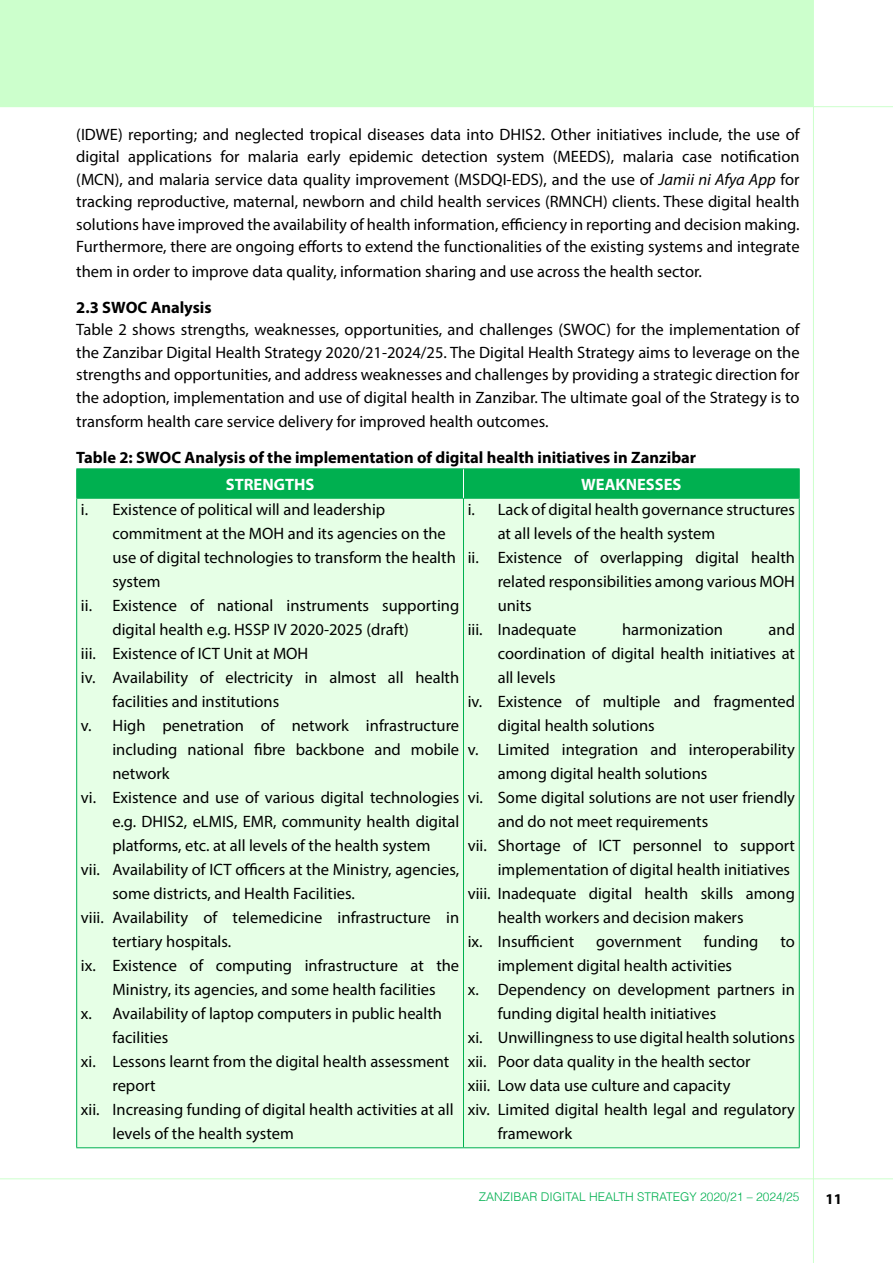
<style>
.page{position:relative;width:893px;height:1263px;background:#fff}
.page>*{position:absolute;margin:0;border:0;box-sizing:border-box;transform-origin:0 0}
.t1{font:16.5px/22.5px "Myriad Pro";color:#000;text-align:justify}
.t2{font:700 16.5px "Myriad Pro";color:#000}
.t3{font:700 16.5px "Myriad Pro";color:#fff}
.t4{font:700 15px "Myriad Pro";color:#000}
.t5{font:300 12px "Helvetica";color:#00b050}
.s1{font-style:italic}
</style>
<div class="page">
<div style="left:1px;top:0;width:812px;height:106px;background:#cfc"></div>
<hr style="left:0;top:0;width:1px;height:106px;background:#cfc">
<hr style="left:0;top:106px;width:893px;height:1px;background:#cfc">
<hr style="left:0;top:1178px;width:893px;height:1px;background:#cfc">
<hr style="left:813px;top:0;width:1px;height:1263px;background:#cfc">
<div style="left:77px;top:499px;width:722px;height:648px;background:#e6ffe6"></div>
<hr style="left:76px;top:468px;width:387px;height:1px;background:#00b050">
<hr style="left:463px;top:468px;width:337px;height:1px;background:#00b050">
<hr style="left:76px;top:499px;width:1px;height:648px;background:#00b050">
<hr style="left:799px;top:499px;width:1px;height:648px;background:#00b050">
<hr style="left:76px;top:1147px;width:387px;height:1px;background:#00b050">
<hr style="left:463px;top:1147px;width:337px;height:1px;background:#00b050">
<hr style="left:76px;top:498px;width:387px;height:1px;background:#00b050">
<hr style="left:463px;top:498px;width:337px;height:1px;background:#00b050">
<div style="left:76px;top:469px;width:724px;height:29px;background:#00b050"></div>
<hr style="left:463px;top:499px;width:1px;height:648px;background:#00b050">
<p class="t1" style="left:76px;top:123px;width:725px">(IDWE) reporting; and neglected tropical diseases data into DHIS2. Other initiatives include, the use of digital applications for malaria early epidemic detection system (MEEDS), malaria case notification (MCN), and malaria service data quality improvement (MSDQI-EDS), and the use of <span class="s1">Jamii ni Afya App</span> for tracking reproductive, maternal, newborn and child health services (RMNCH) clients. These digital health solutions have improved the availability of health information, efficiency in reporting and decision making.<br>Furthermore, there are ongoing efforts to extend the functionalities of the existing systems and integrate</p>
<p class="t1" style="left:76px;top:259px;width:627px">them in order to improve data quality, information sharing and use across the health sector.</p>
<p class="t2" style="left:76px;top:296px;width:137px">2.3 SWOC Analysis</p>
<p class="t1" style="left:76px;top:318px;width:725px">Table 2 shows strengths, weaknesses, opportunities, and challenges (SWOC) for the implementation of the Zanzibar Digital Health Strategy 2020/21-2024/25. The Digital Health Strategy aims to leverage on the strengths and opportunities, and address weaknesses and challenges by providing a strategic direction for the adoption, implementation and use of digital health in Zanzibar. The ultimate goal of the Strategy is to</p>
<p class="t1" style="left:76px;top:409px;width:474px">transform health care service delivery for improved health outcomes.</p>
<p class="t2" style="left:76px;top:446px;width:621px">Table 2: SWOC Analysis of the implementation of digital health initiatives in Zanzibar</p>
<p class="t3" style="left:226px;top:473px;width:90px">STRENGTHS</p>
<p class="t3" style="left:581px;top:473px;width:102px">WEAKNESSES</p>
<p class="t1" style="left:81px;top:498px;width:306px">i. Existence of political will and leadership</p>
<p class="t1" style="left:112px;top:522px;width:335px">commitment at the MOH and its agencies on the</p>
<p class="t1" style="left:112px;top:546px;width:345px">use of digital technologies to transform the health</p>
<p class="t1" style="left:112px;top:570px;width:50px">system</p>
<p class="t1" style="left:81px;top:594px;width:380px">ii. Existence of national instruments supporting</p>
<p class="t1" style="left:112px;top:618px;width:298px">digital health e.g. HSSP IV 2020-2025 (draft)</p>
<p class="t1" style="left:81px;top:642px;width:229px">iii. Existence of ICT Unit at MOH</p>
<p class="t1" style="left:81px;top:666px;width:380px">iv. Availability of electricity in almost all health</p>
<p class="t1" style="left:112px;top:690px;width:168px">facilities and institutions</p>
<p class="t1" style="left:81px;top:714px;width:380px">v. High penetration of network infrastructure</p>
<p class="t1" style="left:112px;top:738px;width:348px">including national fibre backbone and mobile</p>
<p class="t1" style="left:112px;top:762px;width:59px">network</p>
<p class="t1" style="left:81px;top:786px;width:380px">vi. Existence and use of various digital technologies</p>
<p class="t1" style="left:112px;top:810px;width:348px">e.g. DHIS2, eLMIS, EMR, community health digital</p>
<p class="t1" style="left:112px;top:834px;width:320px">platforms, etc. at all levels of the health system</p>
<p class="t1" style="left:81px;top:858px;width:380px">vii. Availability of ICT officers at the Ministry, agencies,</p>
<p class="t1" style="left:112px;top:882px;width:244px">some districts, and Health Facilities.</p>
<p class="t1" style="left:81px;top:906px;width:380px">viii. Availability of telemedicine infrastructure in</p>
<p class="t1" style="left:112px;top:930px;width:120px">tertiary hospitals.</p>
<p class="t1" style="left:81px;top:954px;width:380px">ix. Existence of computing infrastructure at the</p>
<p class="t1" style="left:112px;top:978px;width:325px">Ministry, its agencies, and some health facilities</p>
<p class="t1" style="left:81px;top:1002px;width:363px">x. Availability of laptop computers in public health</p>
<p class="t1" style="left:112px;top:1026px;width:57px">facilities</p>
<p class="t1" style="left:81px;top:1050px;width:370px">xi. Lessons learnt from the digital health assessment</p>
<p class="t1" style="left:112px;top:1074px;width:45px">report</p>
<p class="t1" style="left:81px;top:1098px;width:374px">xii. Increasing funding of digital health activities at all</p>
<p class="t1" style="left:112px;top:1122px;width:183px">levels of the health system</p>
<p class="t1" style="left:468px;top:498px;width:329px">i. Lack of digital health governance structures</p>
<p class="t1" style="left:498px;top:522px;width:219px">at all levels of the health system</p>
<p class="t1" style="left:468px;top:546px;width:329px">ii. Existence of overlapping digital health</p>
<p class="t1" style="left:498px;top:570px;width:299px">related responsibilities among various MOH</p>
<p class="t1" style="left:498px;top:594px;width:36px">units</p>
<p class="t1" style="left:468px;top:618px;width:110px">iii. Inadequate</p>
<p class="t1" style="left:622px;top:618px;width:102px">harmonization</p>
<p class="t1" style="left:769px;top:618px;width:28px">and</p>
<p class="t1" style="left:498px;top:642px;width:299px">coordination of digital health initiatives at</p>
<p class="t1" style="left:498px;top:666px;width:59px">all levels</p>
<p class="t1" style="left:468px;top:690px;width:329px">iv. Existence of multiple and fragmented</p>
<p class="t1" style="left:498px;top:714px;width:158px">digital health solutions</p>
<p class="t1" style="left:468px;top:738px;width:329px">v. Limited integration and interoperability</p>
<p class="t1" style="left:498px;top:762px;width:211px">among digital health solutions</p>
<p class="t1" style="left:468px;top:786px;width:329px">vi. Some digital solutions are not user friendly</p>
<p class="t1" style="left:498px;top:810px;width:212px">and do not meet requirements</p>
<p class="t1" style="left:468px;top:834px;width:329px">vii. Shortage of ICT personnel to support</p>
<p class="t1" style="left:498px;top:858px;width:294px">implementation of digital health initiatives</p>
<p class="t1" style="left:468px;top:882px;width:329px">viii. Inadequate digital health skills among</p>
<p class="t1" style="left:498px;top:906px;width:247px">health workers and decision makers</p>
<p class="t1" style="left:468px;top:930px;width:108px">ix. Insufficient</p>
<p class="t1" style="left:596px;top:930px;width:87px">government</p>
<p class="t1" style="left:704px;top:930px;width:56px">funding</p>
<p class="t1" style="left:781px;top:930px;width:16px">to</p>
<p class="t1" style="left:498px;top:954px;width:236px">implement digital health activities</p>
<p class="t1" style="left:468px;top:978px;width:329px">x. Dependency on development partners in</p>
<p class="t1" style="left:498px;top:1002px;width:220px">funding digital health initiatives</p>
<p class="t1" style="left:468px;top:1026px;width:329px">xi. Unwillingness to use digital health solutions</p>
<p class="t1" style="left:468px;top:1050px;width:284px">xii. Poor data quality in the health sector</p>
<p class="t1" style="left:468px;top:1074px;width:264px">xiii. Low data use culture and capacity</p>
<p class="t1" style="left:468px;top:1098px;width:329px">xiv. Limited digital health legal and regulatory</p>
<p class="t1" style="left:498px;top:1122px;width:76px">framework</p>
<p class="t5" style="left:479px;top:1187px;width:322px">ZANZIBAR DIGITAL HEALTH STRATEGY 2020/21 – 2024/25</p>
<p class="t4" style="left:825px;top:1189px;width:18px">11</p>
</div>
